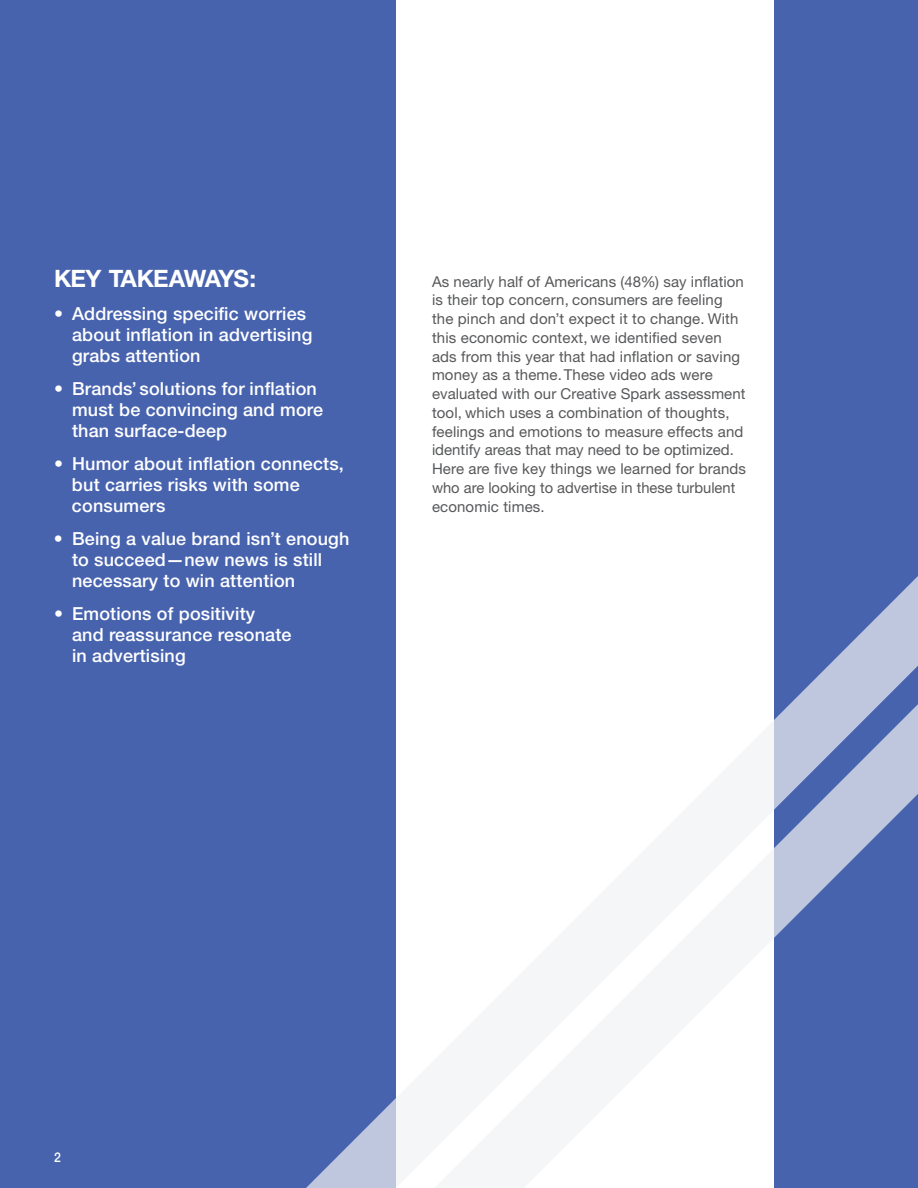
<style>
.page{position:relative;width:918px;height:1188px;background:#4863ae}
.page>*{position:absolute;margin:0;border:0;box-sizing:border-box;transform-origin:0 0}
.t1{font:700 24px "Helvetica Neue LT Std";letter-spacing:-.04em;color:#fff}
.t2{font:500 18px/21px "Helvetica Neue LT Std";letter-spacing:.01em;color:#fff}
.t3{font:15px/18.8px "Helvetica Neue LT Std";letter-spacing:.01em;color:#57585a}
.t4{font:500 13.5px "Helvetica Neue LT Std";color:#fff;scale:.9 1}
</style>
<div class="page">
<div style="left:396px;top:0;width:378px;height:1188px;background:#fff"></div>
<svg style="left:306px;top:576px;width:612px;height:612px"></svg>
<h1 class="t1" style="left:54px;top:264px;width:204px">KEY TAKEAWAYS:</h1>
<p class="t2" style="left:72px;top:303px;width:242px;text-indent:-18px">• Addressing specific worries about inflation in advertising grabs attention</p>
<p class="t2" style="left:72px;top:378px;width:253px;text-indent:-18px">• Brands’ solutions for inflation must be convincing and more than surface-deep</p>
<p class="t2" style="left:72px;top:453px;width:273px;text-indent:-18px">• Humor about inflation connects, but carries risks with some consumers</p>
<p class="t2" style="left:72px;top:528px;width:279px;text-indent:-18px">• Being a value brand isn’t enough to succeed—new news is still necessary to win attention</p>
<p class="t2" style="left:72px;top:603px;width:221px;text-indent:-18px">• Emotions of positivity<br>and reassurance resonate in advertising</p>
<p class="t3" style="left:432px;top:272px;width:316px">As nearly half of Americans (48%) say inflation is their top concern, consumers are feeling the pinch and don’t expect it to change. With this economic context, we identified seven ads from this year that had inflation or saving money as a theme. These video ads were evaluated with our Creative Spark assessment tool, which uses a combination of thoughts, feelings and emotions to measure effects and identify areas that may need to be optimized.<br>Here are five key things we learned for brands who are looking to advertise in these turbulent economic times.</p>
<p class="t4" style="left:54px;top:1149px;width:9px">2</p>
</div>
